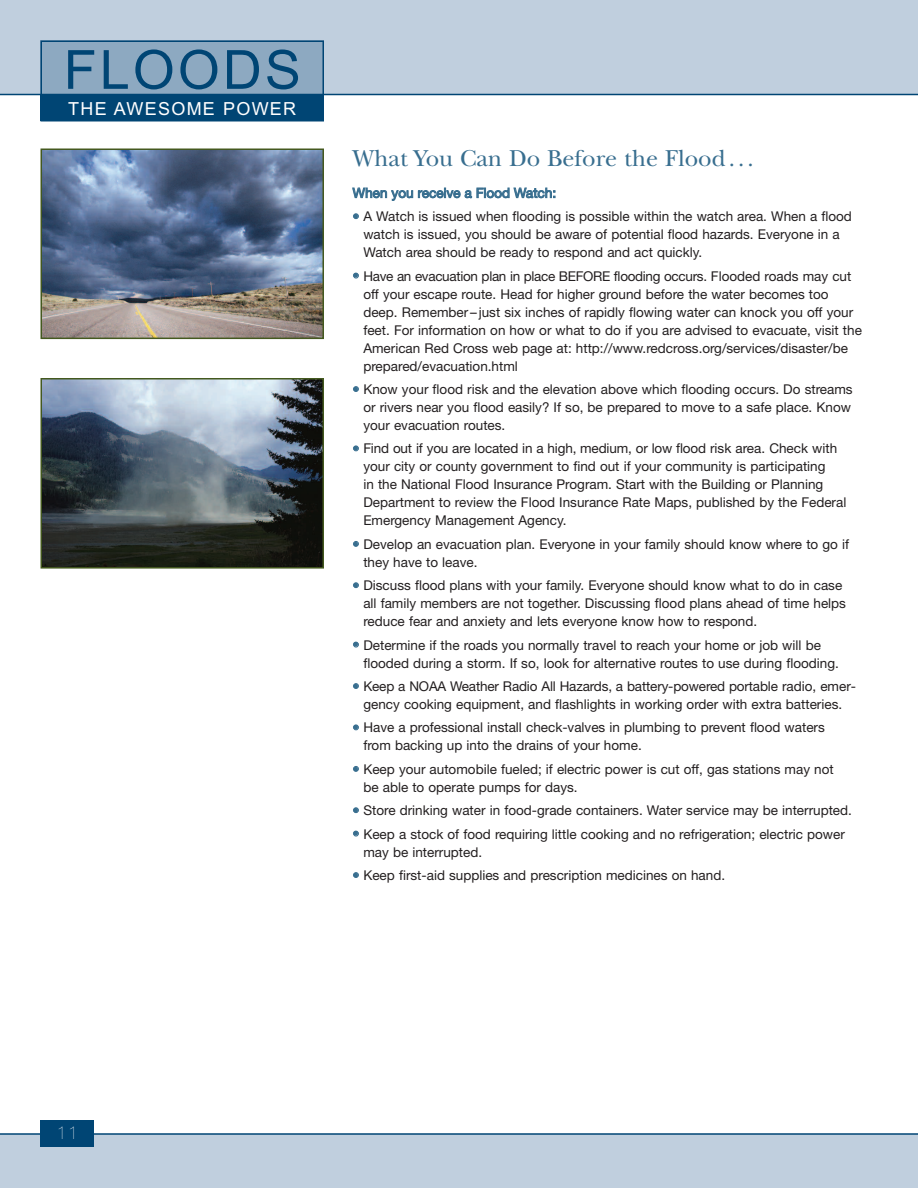
<style>
.page{position:relative;width:918px;height:1188px;background:#fff}
.page>*{position:absolute;margin:0;border:0;box-sizing:border-box;transform-origin:0 0}
.t1{font:54px "Arial";letter-spacing:.055em;color:#004574}
.t2{font:24px "New Baskerville";color:#386e8f}
.t3{font:18px "Arial";letter-spacing:.07em;color:#fff}
.t4{font:200 18px "Helvetica Neue";color:#fff}
.t5{font:13.5px/18px "Helvetica Neue";color:#231f20}
.t6{font:13.5px "Helvetica Neue";color:#386e8f}
.s1{color:#386e8f}
</style>
<div class="page">
<div style="left:0;top:1134px;width:918px;height:54px;background:#c0cfde"></div>
<div style="left:0;top:0;width:918px;height:94px;background:#c0cfde"></div>
<div style="left:40px;top:40px;width:284px;height:54px;background:#8da9c1"></div>
<div style="left:40px;top:94px;width:284px;height:28px;background:#004574"></div>
<hr style="left:0;top:94px;width:918px;height:1px;background:#004574">
<div style="left:40px;top:41px;width:284px;height:81px;border:2px solid #004574"></div>
<hr style="left:0;top:1133px;width:918px;height:2px;background:#004574">
<div style="left:40px;top:1120px;width:54px;height:28px;background:#004574"></div>
<img style="left:43px;top:151px;width:278px;height:185px">
<div style="left:40px;top:148px;width:284px;height:191px;border:2px solid #44591f"></div>
<img style="left:43px;top:381px;width:278px;height:185px">
<div style="left:40px;top:378px;width:284px;height:191px;border:2px solid #44591f"></div>
<h1 class="t1" style="left:64px;top:39px;width:239px">FLOODS</h1>
<h3 class="t3" style="left:68px;top:98px;width:230px">THE AWESOME POWER</h3>
<h2 class="t2" style="left:352px;top:151px;width:403px">What You Can Do Before the Flood. . .</h2>
<p class="t6" style="left:353px;top:188px;width:205px">When you receive a Flood Watch:</p>
<p class="t5" style="left:363px;top:209px;width:490px;text-indent:-11px"><span class="s1">•</span> A Watch is issued when flooding is possible within the watch area. When a flood watch is issued, you should be aware of potential flood hazards. Everyone in a<br>Watch area should be ready to respond and act quickly.</p>
<p class="t5" style="left:363px;top:268px;width:500px;text-indent:-11px"><span class="s1">•</span> Have an evacuation plan in place BEFORE flooding occurs. Flooded roads may cut off your escape route. Head for higher ground before the water becomes too deep. Remember – just six inches of rapidly flowing water can knock you off your feet. For information on how or what to do if you are advised to evacuate, visit the American Red Cross web page at: http://www.redcross.org/services/disaster/be prepared/evacuation.html</p>
<p class="t5" style="left:363px;top:382px;width:491px;text-indent:-11px"><span class="s1">•</span> Know your flood risk and the elevation above which flooding occurs. Do streams or rivers near you flood easily? If so, be prepared to move to a safe place. Know your evacuation routes.</p>
<p class="t5" style="left:363px;top:441px;width:485px;text-indent:-11px"><span class="s1">•</span> Find out if you are located in a high, medium, or low flood risk area. Check with your city or county government to find out if your community is participating<br>in the National Flood Insurance Program. Start with the Building or Planning Department to review the Flood Insurance Rate Maps, published by the Federal Emergency Management Agency.</p>
<p class="t5" style="left:363px;top:536px;width:487px;text-indent:-11px"><span class="s1">•</span> Develop an evacuation plan. Everyone in your family should know where to go if they have to leave.</p>
<p class="t5" style="left:363px;top:578px;width:484px;text-indent:-11px"><span class="s1">•</span> Discuss flood plans with your family. Everyone should know what to do in case all family members are not together. Discussing flood plans ahead of time helps reduce fear and anxiety and lets everyone know how to respond.</p>
<p class="t5" style="left:363px;top:637px;width:477px;text-indent:-11px"><span class="s1">•</span> Determine if the roads you normally travel to reach your home or job will be flooded during a storm. If so, look for alternative routes to use during flooding.</p>
<p class="t5" style="left:353px;top:679px;width:505px;text-align:center"><span class="s1">•</span> Keep a NOAA Weather Radio All Hazards, a battery-powered portable radio, emer&shy;gency cooking equipment, and flashlights in working order with extra batteries.</p>
<p class="t5" style="left:363px;top:720px;width:463px;text-indent:-11px"><span class="s1">•</span> Have a professional install check-valves in plumbing to prevent flood waters from backing up into the drains of your home.</p>
<p class="t5" style="left:363px;top:761px;width:472px;text-indent:-11px"><span class="s1">•</span> Keep your automobile fueled; if electric power is cut off, gas stations may not be able to operate pumps for days.</p>
<p class="t5" style="left:353px;top:803px;width:501px"><span class="s1">•</span> Store drinking water in food-grade containers. Water service may be interrupted.</p>
<p class="t5" style="left:363px;top:826px;width:483px;text-indent:-11px"><span class="s1">•</span> Keep a stock of food requiring little cooking and no refrigeration; electric power may be interrupted.</p>
<p class="t5" style="left:353px;top:868px;width:374px"><span class="s1">•</span> Keep first-aid supplies and prescription medicines on hand.</p>
<h3 class="t4" style="left:57px;top:1123px;width:23px">11</h3>
</div>
